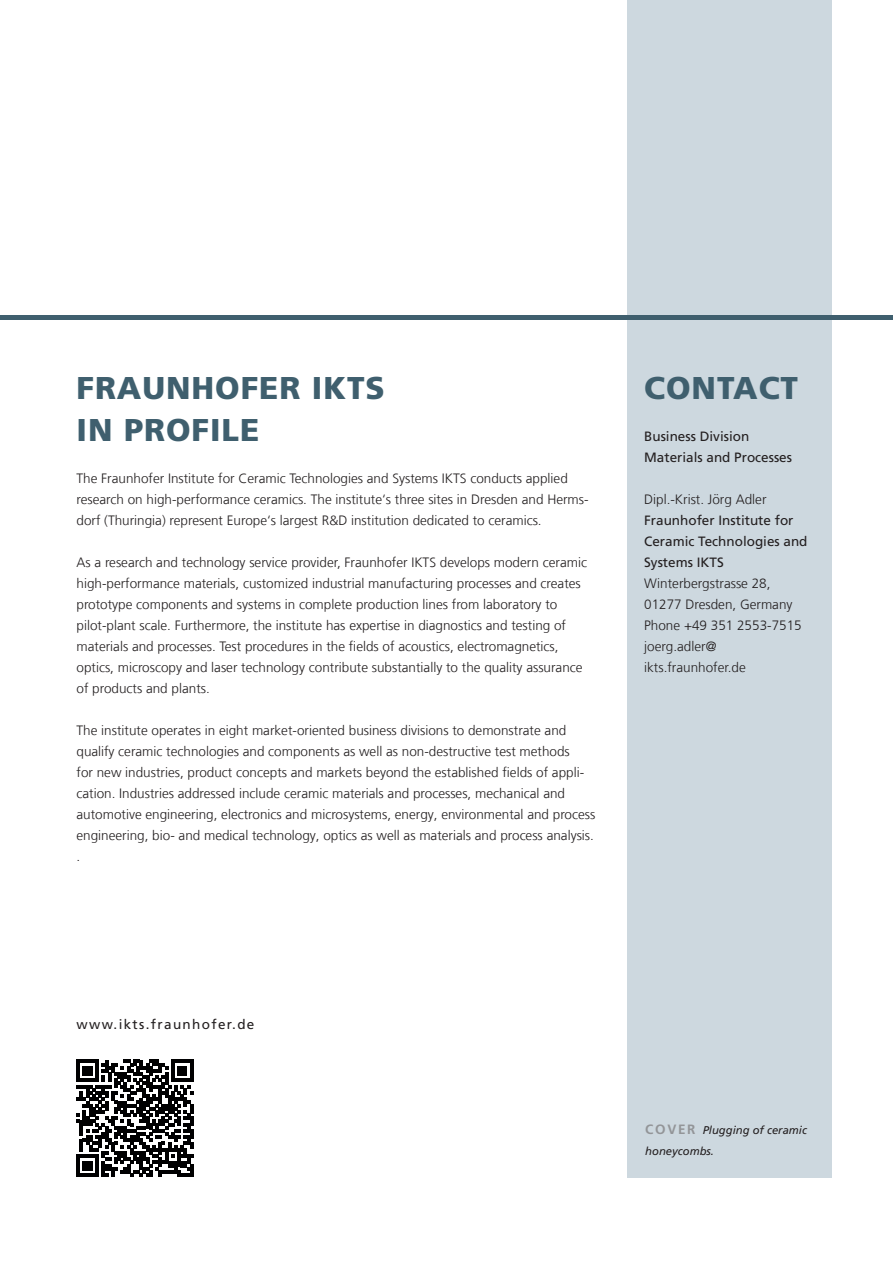
<style>
.page{position:relative;width:893px;height:1263px;background:#fff}
.page>*{position:absolute;margin:0;border:0;box-sizing:border-box;transform-origin:0 0}
._03_Standardüberschr{font:900 31.5px "Frutiger LT Com";letter-spacing:.03em;color:#3f5f6e}
._06_Fließtext{font:300 13.5px/21px "Frutiger LT Com";color:#231f20}
._06_Fließtext-2{font:13.5px/21px "Frutiger LT Com";color:#231f20}
._04_Einleitungstext{font:13.5px "Frutiger LT Com";letter-spacing:.1em;color:#231f20}
._05_Marginalie_Bildu{font:italic 11.25px/21px "Frutiger LT Com";color:#231f20}
.s1{font-weight:300}
.s2{font-weight:700;font-style:normal;font-size:13.5px;color:#939598}
</style>
<div class="page">
<div style="left:627px;top:0;width:204px;height:1178px;background:#cdd8df"></div>
<hr style="left:892px;top:0;width:1px;height:315px;background:#999798">
<hr style="left:0;top:315px;width:893px;height:4px;background:#3f5f6e">
<hr style="left:892px;top:315px;width:1px;height:159px;background:#3f5f6e">
<svg style="left:77px;top:1060px;width:116px;height:116px"></svg>
<p class="_03_Standardüberschr" style="left:77px;top:369px;width:310px">FRAUNHOFER IKTS</p>
<p class="_03_Standardüberschr" style="left:77px;top:411px;width:184px">IN PROFILE</p>
<p class="_06_Fließtext" style="left:77px;top:468px;width:493px">The Fraunhofer Institute for Ceramic Technologies and Systems IKTS conducts applied</p>
<p class="_06_Fließtext" style="left:77px;top:489px;width:514px">research on high-performance ceramics. The institute‘s three sites in Dresden and Herms&shy;dorf (Thuringia) represent Europe‘s largest R&amp;D institution dedicated to ceramics.</p>
<p class="_06_Fließtext" style="left:77px;top:552px;width:512px">As a research and technology service provider, Fraunhofer IKTS develops modern ceramic high-performance materials, customized industrial manufacturing processes and creates prototype components and systems in complete production lines from laboratory to</p>
<p class="_06_Fließtext" style="left:77px;top:615px;width:491px">pilot-plant scale. Furthermore, the institute has expertise in diagnostics and testing of</p>
<p class="_06_Fließtext" style="left:77px;top:636px;width:484px">materials and processes. Test procedures in the fields of acoustics, electromagnetics,</p>
<p class="_06_Fließtext" style="left:77px;top:657px;width:508px">optics, microscopy and laser technology contribute substantially to the quality assurance of products and plants.</p>
<p class="_06_Fließtext" style="left:77px;top:720px;width:495px">The institute operates in eight market-oriented business divisions to demonstrate and qualify ceramic technologies and components as well as non-destructive test methods</p>
<p class="_06_Fließtext" style="left:77px;top:762px;width:509px">for new industries, product concepts and markets beyond the established fields of appli&shy;cation. Industries addressed include ceramic materials and processes, mechanical and</p>
<p class="_06_Fließtext" style="left:77px;top:804px;width:520px">automotive engineering, electronics and microsystems, energy, environmental and process</p>
<p class="_06_Fließtext" style="left:77px;top:825px;width:519px">engineering, bio- and medical technology, optics as well as materials and process analysis.</p>
<p class="_06_Fließtext" style="left:77px;top:846px;width:5px">.</p>
<p class="_03_Standardüberschr" style="left:644px;top:369px;width:155px">CONTACT</p>
<p class="_06_Fließtext-2" style="left:644px;top:426px;width:107px">Business Division</p>
<p class="_06_Fließtext-2" style="left:644px;top:447px;width:149px">Materials and Processes</p>
<p class="_06_Fließtext-2" style="left:644px;top:489px;width:165px"><span class="s1">Dipl.-Krist. Jörg Adler<br></span>Fraunhofer Institute for<br>Ceramic Technologies and<br>Systems IKTS</p>
<p class="_06_Fließtext" style="left:644px;top:573px;width:150px">Winterbergstrasse 28,<br>01277 Dresden, Germany</p>
<p class="_06_Fließtext" style="left:644px;top:615px;width:159px">Phone +49 351 2553-7515</p>
<p class="_06_Fließtext" style="left:644px;top:636px;width:74px">joerg.adler@</p>
<p class="_06_Fließtext" style="left:644px;top:657px;width:103px">ikts.fraunhofer.de</p>
<p class="_04_Einleitungstext" style="left:77px;top:1016px;width:179px">www.ikts.fraunhofer.de</p>
<p class="_05_Marginalie_Bildu" style="left:645px;top:1120px;width:163px"><span class="s2">COVER</span> Plugging of ceramic honeycombs.</p>
</div>
